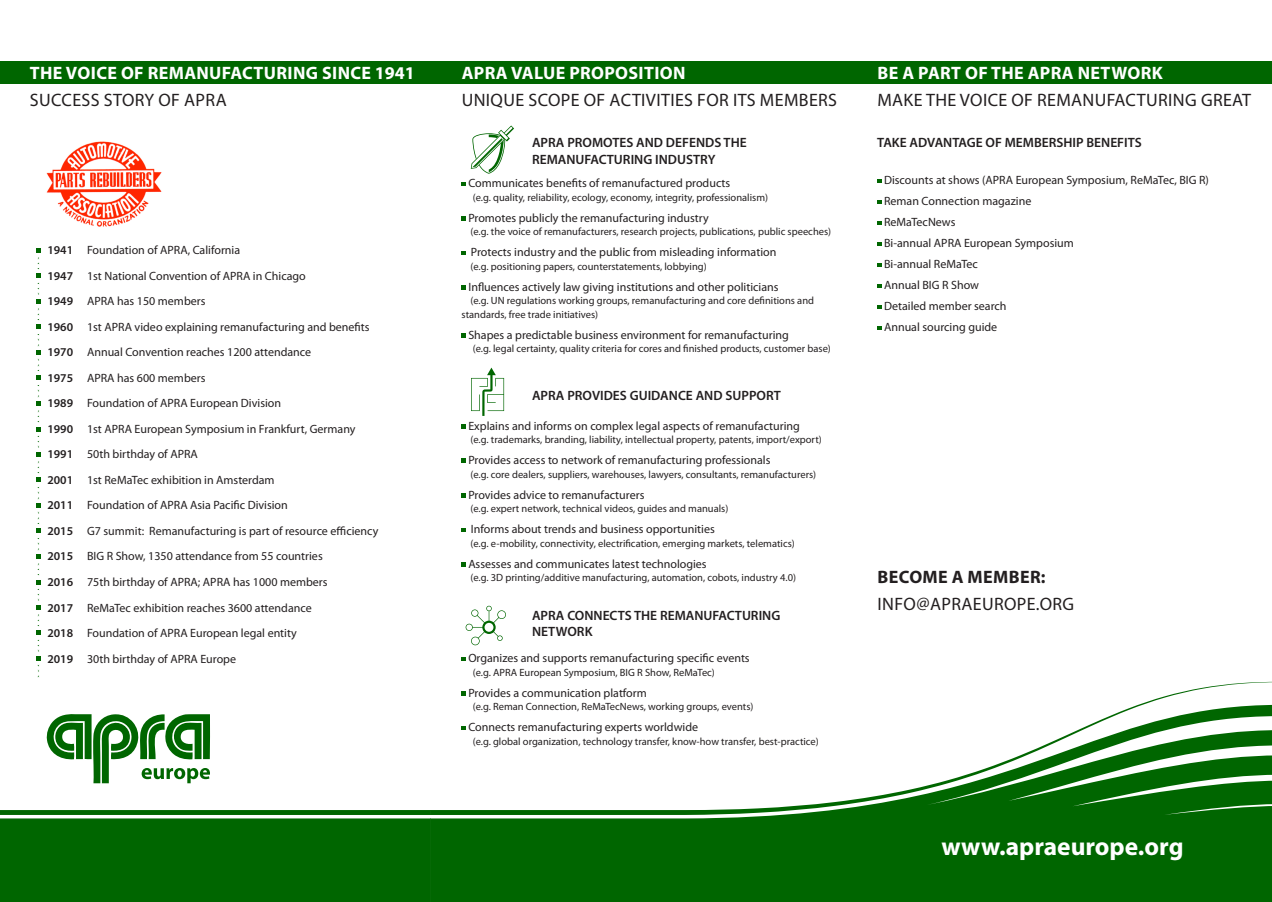
<style>
.page{position:relative;width:1272px;height:902px;background:#fff}
.page>*{position:absolute;margin:0;border:0;box-sizing:border-box;transform-origin:0 0}
.t1{font:700 25.35px "Myriad Pro";color:#fff}
.t2{font:18px "Myriad Pro";letter-spacing:.02em;color:#231f20}
.t3{font:700 18px "Myriad Pro";letter-spacing:.02em;color:#fff}
.t4{font:700 18px "Myriad Pro";letter-spacing:.02em;color:#231f20}
.t5{font:600 13.5px/16.5px "Myriad Pro";color:#231f20}
.t6{font:12px/25.5px "Myriad Pro";color:#231f20}
.t7{font:10.5px/13.5px "Myriad Pro";color:#231f20}
.s1{font-weight:600}
</style>
<div class="page">
<img style="left:47px;top:141px;width:115px;height:86px">
<div style="left:0;top:61px;width:1271px;height:22px;background:#060"></div>
<svg style="left:877px;top:179px;width:4px;height:4px"></svg>
<svg style="left:877px;top:200px;width:4px;height:4px"></svg>
<svg style="left:877px;top:221px;width:4px;height:4px"></svg>
<svg style="left:877px;top:242px;width:4px;height:4px"></svg>
<svg style="left:877px;top:263px;width:4px;height:4px"></svg>
<svg style="left:877px;top:284px;width:4px;height:4px"></svg>
<svg style="left:877px;top:305px;width:4px;height:4px"></svg>
<svg style="left:877px;top:326px;width:4px;height:4px"></svg>
<svg style="left:36px;top:248px;width:4px;height:429px"></svg>
<svg style="left:465px;top:605px;width:41px;height:40px"></svg>
<svg style="left:471px;top:125px;width:43px;height:49px"></svg>
<svg style="left:431px;top:704px;width:840px;height:197px;fill:#060"></svg>
<svg style="left:0;top:783px;width:431px;height:118px;fill:#060"></svg>
<svg style="left:471px;top:367px;width:33px;height:49px"></svg>
<svg style="left:46px;top:714px;width:164px;height:69px"></svg>
<svg style="left:461px;top:182px;width:5px;height:4px"></svg>
<svg style="left:461px;top:216px;width:5px;height:5px"></svg>
<svg style="left:461px;top:251px;width:5px;height:4px"></svg>
<svg style="left:461px;top:285px;width:5px;height:5px"></svg>
<svg style="left:461px;top:333px;width:5px;height:5px"></svg>
<svg style="left:461px;top:657px;width:5px;height:4px"></svg>
<svg style="left:461px;top:691px;width:5px;height:5px"></svg>
<svg style="left:461px;top:726px;width:5px;height:5px"></svg>
<svg style="left:461px;top:424px;width:5px;height:5px"></svg>
<svg style="left:461px;top:459px;width:5px;height:4px"></svg>
<svg style="left:461px;top:493px;width:5px;height:5px"></svg>
<svg style="left:461px;top:528px;width:5px;height:4px"></svg>
<svg style="left:461px;top:562px;width:5px;height:5px"></svg>
<h2 class="t3" style="left:30px;top:61px;width:386px">THE VOICE OF REMANUFACTURING SINCE 1941</h2>
<h2 class="t2" style="left:30px;top:89px;width:198px">SUCCESS STORY OF APRA</h2>
<p class="t6" style="left:47px;top:237px;width:332px"><span class="s1">1941</span> Foundation of APRA, California<br><span class="s1">1947</span> 1st National Convention of APRA in Chicago<br><span class="s1">1949</span> APRA has 150 members<br><span class="s1">1960</span> 1st APRA video explaining remanufacturing and benefits <span class="s1">1970</span> Annual Convention reaches 1200 attendance<br><span class="s1">1975</span> APRA has 600 members<br><span class="s1">1989</span> Foundation of APRA European Division<br><span class="s1">1990</span> 1st APRA European Symposium in Frankfurt, Germany <span class="s1">1991</span> 50th birthday of APRA<br><span class="s1">2001</span> 1st ReMaTec exhibition in Amsterdam<br><span class="s1">2011</span> Foundation of APRA Asia Pacific Division<br><span class="s1">2015</span> G7 summit: Remanufacturing is part of resource efficiency <span class="s1">2015</span> BIG R Show, 1350 attendance from 55 countries<br><span class="s1">2016</span> 75th birthday of APRA; APRA has 1000 members<br><span class="s1">2017</span> ReMaTec exhibition reaches 3600 attendance<br><span class="s1">2018</span> Foundation of APRA European legal entity<br><span class="s1">2019</span> 30th birthday of APRA Europe</p>
<h2 class="t3" style="left:462px;top:61px;width:225px">APRA VALUE PROPOSITION</h2>
<h2 class="t2" style="left:462px;top:89px;width:377px">UNIQUE SCOPE OF ACTIVITIES FOR ITS MEMBERS</h2>
<p class="t5" style="left:532px;top:134px;width:216px">APRA PROMOTES AND DEFENDS THE<br>REMANUFACTURING INDUSTRY</p>
<p class="t6" style="left:468px;top:170px;width:263px">Communicates benefits of remanufactured products</p>
<p class="t7" style="left:472px;top:190px;width:297px">(e.g. quality, reliability, ecology, economy, integrity, professionalism)</p>
<p class="t6" style="left:468px;top:205px;width:242px">Promotes publicly the remanufacturing industry</p>
<p class="t7" style="left:470px;top:225px;width:362px">(e.g. the voice of remanufacturers, research projects, publications, public speeches)</p>
<p class="t6" style="left:471px;top:239px;width:307px">Protects industry and the public from misleading information</p>
<p class="t7" style="left:470px;top:259px;width:238px">(e.g. positioning papers, counterstatements, lobbying)</p>
<p class="t6" style="left:468px;top:274px;width:312px">Influences actively law giving institutions and other politicians</p>
<p class="t7" style="left:461px;top:294px;width:354px;text-indent:9px">(e.g. UN regulations working groups, remanufacturing and core definitions and standards, free trade initiatives)</p>
<p class="t6" style="left:468px;top:322px;width:322px">Shapes a predictable business environment for remanufacturing</p>
<p class="t7" style="left:472px;top:342px;width:360px">(e.g. legal certainty, quality criteria for cores and finished products, customer base)</p>
<p class="t5" style="left:532px;top:387px;width:250px">APRA PROVIDES GUIDANCE AND SUPPORT</p>
<p class="t6" style="left:468px;top:412px;width:333px">Explains and informs on complex legal aspects of remanufacturing</p>
<p class="t7" style="left:470px;top:432px;width:353px">(e.g. trademarks, branding, liability, intellectual property, patents, import/export)</p>
<p class="t6" style="left:468px;top:447px;width:303px">Provides access to network of remanufacturing professionals</p>
<p class="t7" style="left:470px;top:467px;width:347px">(e.g. core dealers, suppliers, warehouses, lawyers, consultants, remanufacturers)</p>
<p class="t6" style="left:468px;top:481px;width:177px">Provides advice to remanufacturers</p>
<p class="t7" style="left:470px;top:501px;width:259px">(e.g. expert network, technical videos, guides and manuals)</p>
<p class="t6" style="left:471px;top:516px;width:245px">Informs about trends and business opportunities</p>
<p class="t7" style="left:470px;top:536px;width:326px">(e.g. e-mobility, connectivity, electrification, emerging markets, telematics)</p>
<p class="t6" style="left:468px;top:550px;width:240px">Assesses and communicates latest technologies</p>
<p class="t7" style="left:470px;top:570px;width:327px">(e.g. 3D printing/additive manufacturing, automation, cobots, industry 4.0)</p>
<p class="t5" style="left:532px;top:606px;width:250px">APRA CONNECTS THE REMANUFACTURING<br>NETWORK</p>
<p class="t6" style="left:468px;top:645px;width:283px">Organizes and supports remanufacturing specific events</p>
<p class="t7" style="left:472px;top:665px;width:244px">(e.g. APRA European Symposium, BIG R Show, ReMaTec)</p>
<p class="t6" style="left:468px;top:679px;width:180px">Provides a communication platform</p>
<p class="t7" style="left:472px;top:699px;width:282px">(e.g. Reman Connection, ReMaTecNews, working groups, events)</p>
<p class="t6" style="left:468px;top:714px;width:231px">Connects remanufacturing experts worldwide</p>
<p class="t7" style="left:472px;top:734px;width:347px">(e.g. global organization, technology transfer, know-how transfer, best-practice)</p>
<h2 class="t3" style="left:877px;top:61px;width:287px">BE A PART OF THE APRA NETWORK</h2>
<h2 class="t2" style="left:877px;top:89px;width:375px">MAKE THE VOICE OF REMANUFACTURING GREAT</h2>
<p class="t5" style="left:877px;top:134px;width:266px">TAKE ADVANTAGE OF MEMBERSHIP BENEFITS</p>
<p class="t6" style="left:884px;top:169px;width:326px;line-height:21px">Discounts at shows (APRA European Symposium, ReMaTec, BIG R)<br>Reman Connection magazine<br>ReMaTecNews<br>Bi-annual APRA European Symposium<br>Bi-annual ReMaTec<br>Annual BIG R Show<br>Detailed member search<br>Annual sourcing guide</p>
<h2 class="t4" style="left:877px;top:565px;width:169px">BECOME A MEMBER:</h2>
<h2 class="t2" style="left:877px;top:593px;width:198px">INFO@APRAEUROPE.ORG</h2>
<h1 class="t1" style="left:941px;top:829px;width:243px">www.apraeurope.org</h1>
</div>
